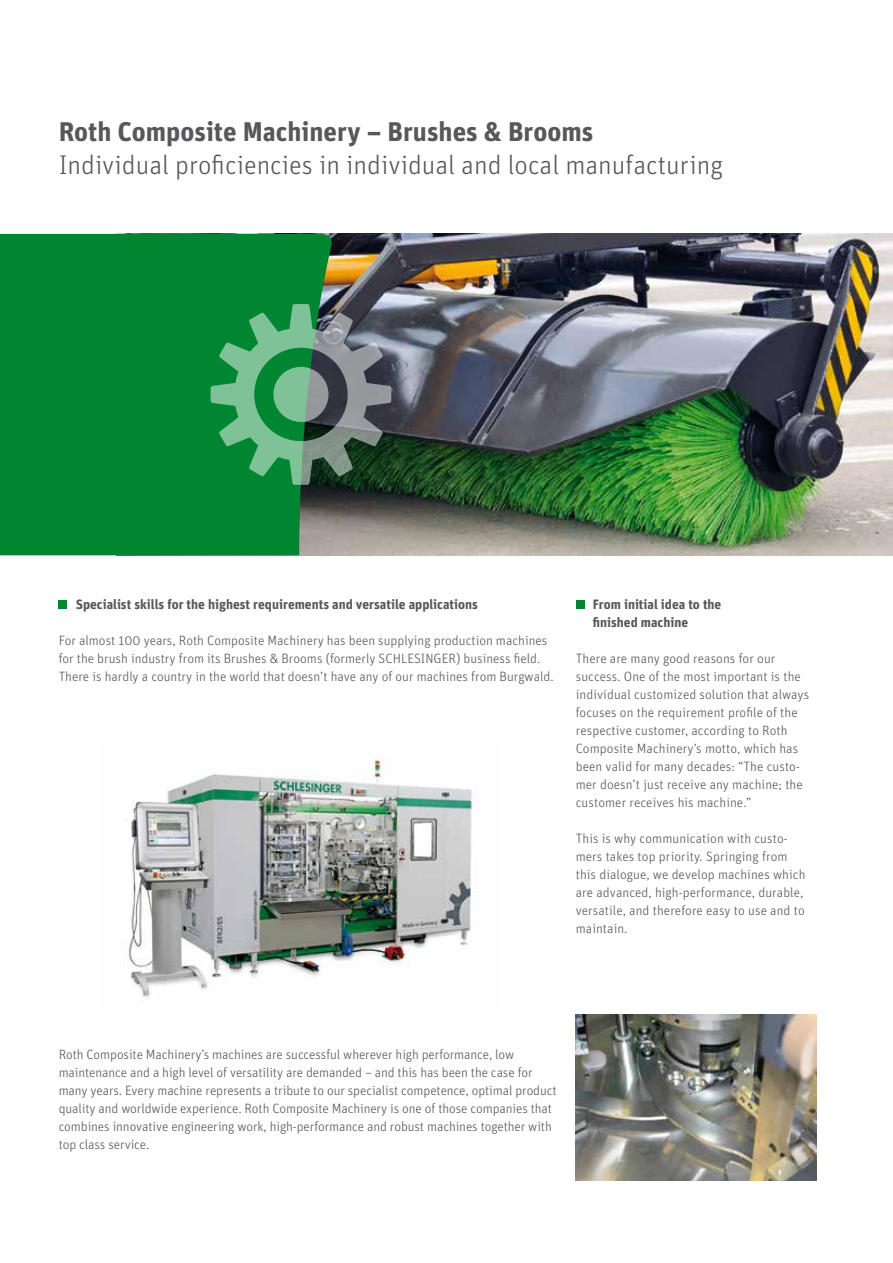
<style>
.page{position:relative;width:893px;height:1263px;background:#fff}
.page>*{position:absolute;margin:0;border:0;box-sizing:border-box;transform-origin:0 0}
.t1{font:300 27px "Unit OT";color:#58585a}
.t2{font:700 27px "Unit OT";color:#58585a}
.t3{font:300 13.5px/18px "Unit OT";color:#58585a}
.t4{font:700 13.5px/18px "Unit OT";color:#58585a}
</style>
<div class="page">
<div style="left:59px;top:601px;width:8px;height:8px;background:#008631"></div>
<img style="left:127px;top:757px;width:349px;height:244px">
<div style="left:576px;top:601px;width:8px;height:8px;background:#008631"></div>
<img style="left:576px;top:1014px;width:240px;height:166px">
<img style="left:334px;top:234px;width:559px;height:321px">
<div style="left:0;top:234px;width:334px;height:321px;background:#008631"></div>
<svg style="left:211px;top:304px;width:180px;height:181px;background:#4a8763"></svg>
<h1 class="t2" style="left:59px;top:114px;width:536px">Roth Composite Machinery – Brushes &amp; Brooms</h1>
<h1 class="t1" style="left:59px;top:149px;width:666px">Individual proficiencies in individual and local manufacturing</h1>
<p class="t4" style="left:76px;top:595px;width:404px">Specialist skills for the highest requirements and versatile applications</p>
<p class="t3" style="left:59px;top:631px;width:497px">For almost 100 years, Roth Composite Machinery has been supplying production machines for the brush industry from its Brushes &amp; Brooms (formerly SCHLESINGER) business field.<br>There is hardly a country in the world that doesn’t have any of our machines from Burgwald.</p>
<p class="t4" style="left:593px;top:595px;width:130px">From initial idea to the finished machine</p>
<p class="t3" style="left:576px;top:649px;width:235px">There are many good reasons for our success. One of the most important is the individual customized solution that always focuses on the requirement profile of the respective customer, according to Roth Composite Machinery’s motto, which has been valid for many decades: “The custo&shy;mer doesn’t just receive any machine; the customer receives his machine.”</p>
<p class="t3" style="left:576px;top:829px;width:231px">This is why communication with custo&shy;mers takes top priority. Springing from this dialogue, we develop machines which are advanced, high-performance, durable, versatile, and therefore easy to use and to maintain.</p>
<p class="t3" style="left:59px;top:1045px;width:500px">Roth Composite Machinery’s machines are successful wherever high performance, low maintenance and a high level of versatility are demanded – and this has been the case for many years. Every machine represents a tribute to our specialist competence, optimal product quality and worldwide experience. Roth Composite Machinery is one of those companies that combines innovative engineering work, high-performance and robust machines together with top class service.</p>
</div>
